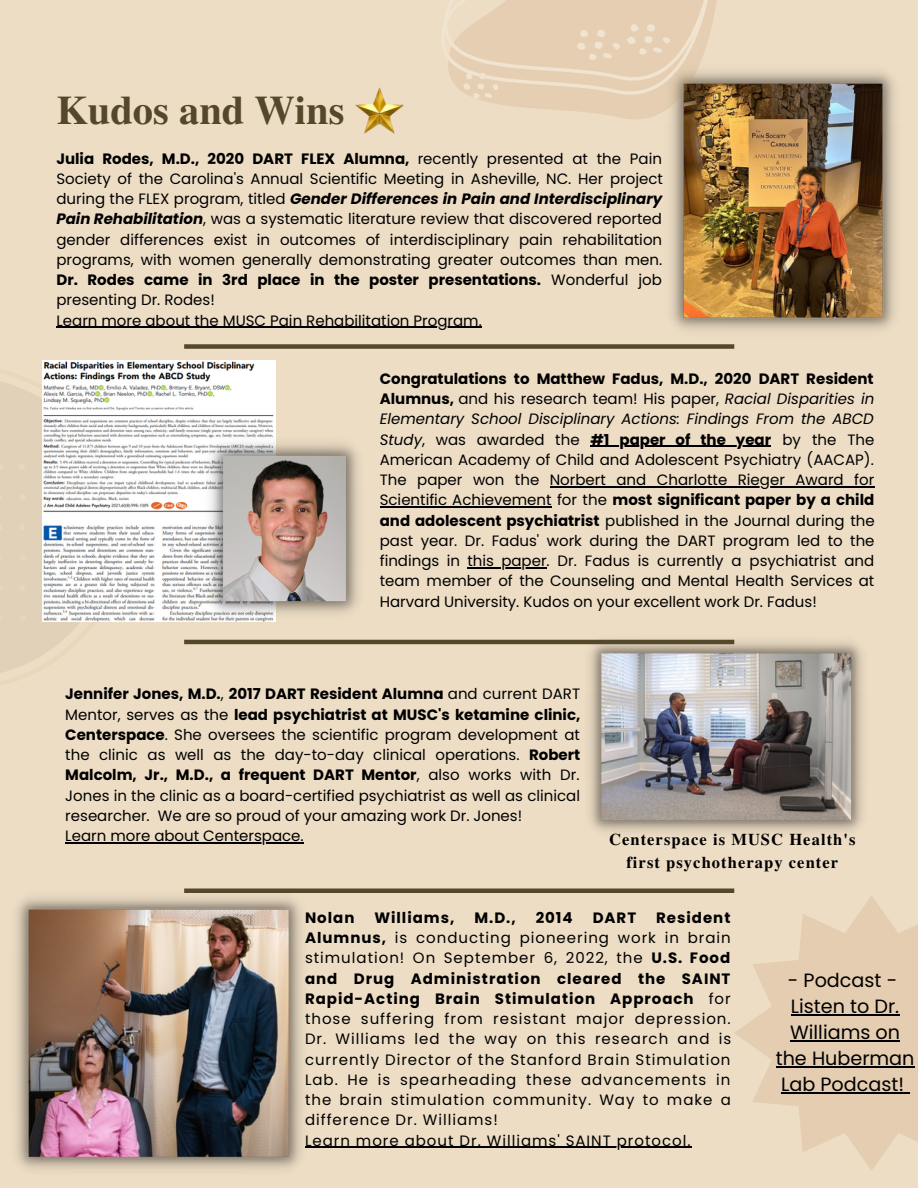
<style>
.page{position:relative;width:918px;height:1188px;background:#edddc5}
.page>*{position:absolute;margin:0;border:0;box-sizing:border-box;transform-origin:0 0}
.t1{font:700 40.5px "Te X Gyre Termes";color:#54482a}
.t2{font:19.2px/25.8px "Poppins";color:#000;text-align:center}
.t3{font:700 16.5px/22.5px "Te X Gyre Termes";letter-spacing:.065em;color:#000;text-align:center}
.t4{font:15px/20.2px "Poppins";color:#000}
.t5{font:15px/20.2px "Poppins";letter-spacing:.065em;color:#000}
.t6{font:700 15px "Poppins";letter-spacing:.065em;color:#000}
.s1{font-weight:700}
.s2{font-weight:700;font-style:italic}
.s3{font-style:italic}
</style>
<div class="page">
<svg style="left:0;top:382px;width:126px;height:291px"></svg>
<img style="left:581px;top:639px;width:282px;height:193px">
<img style="left:42px;top:360px;width:233px;height:261px">
<img style="left:200px;top:434px;width:159px;height:188px">
<img style="left:16px;top:897px;width:295px;height:272px">
<hr style="left:305px;top:1147px;width:386px;height:1px;background:#000">
<hr style="left:184px;top:640px;width:550px;height:4px;background:#54482a">
<div style="left:184px;top:888px;width:550px;height:5px;background:#54482a"></div>
<div style="left:184px;top:344px;width:550px;height:5px;background:#54482a"></div>
<img style="left:671px;top:71px;width:224px;height:259px">
<hr style="left:56px;top:327px;width:426px;height:1px;background:#000">
<svg style="left:671px;top:71px;width:102px;height:104px;background:#a7804b"></svg>
<svg style="left:448px;top:0;width:322px;height:153px;fill:#e5ceb2"></svg>
<img style="left:355px;top:87px;width:49px;height:47px">
<svg style="left:734px;top:896px;width:184px;height:275px;fill:#e4cdb0"></svg>
<hr style="left:65px;top:842px;width:239px;height:1px;background:#000">
<hr style="left:590px;top:446px;width:181px;height:1px;background:#000">
<hr style="left:550px;top:486px;width:324px;height:1px;background:#000">
<hr style="left:380px;top:506px;width:172px;height:2px;background:#000">
<hr style="left:467px;top:567px;width:80px;height:1px;background:#000">
<hr style="left:791px;top:1014px;width:108px;height:2px;background:#000">
<hr style="left:790px;top:1040px;width:110px;height:1px;background:#000">
<hr style="left:776px;top:1066px;width:139px;height:1px;background:#000">
<hr style="left:781px;top:1092px;width:123px;height:1px;background:#000">
<h1 class="t1" style="left:56px;top:79px;width:289px">Kudos and Wins</h1>
<p class="t4" style="left:56px;top:148px;width:608px"><span class="s1">Julia Rodes, M.D., 2020 DART FLEX Alumna,</span> recently presented at the Pain Society of the Carolina's Annual Scientific Meeting in Asheville, NC. Her project during the FLEX program, titled <span class="s2">Gender Differences in Pain and Interdisciplinary Pain Rehabilitation</span>, was a systematic literature review that discovered reported gender differences exist in outcomes of interdisciplinary pain rehabilitation programs, with women generally demonstrating greater outcomes than men.<br><span class="s1">Dr. Rodes came in 3rd place in the poster presentations.</span> Wonderful job presenting Dr. Rodes!<br>Learn more about the MUSC Pain Rehabilitation Program.</p>
<p class="t4" style="left:380px;top:368px;width:496px;text-align:justify"><span class="s1">Congratulations to Matthew Fadus, M.D., 2020 DART Resident Alumnus,</span> and his research team! His paper, <span class="s3">Racial Disparities in Elementary School Disciplinary Actions: Findings From the ABCD Study</span>, was awarded the <span class="s1">#1 paper of the year</span> by the The American Academy of Child and Adolescent Psychiatry (AACAP).<br>The paper won the Norbert and Charlotte Rieger Award for Scientific Achievement for the <span class="s1">most significant paper by a child and adolescent psychiatrist</span> published in the Journal during the past year. Dr. Fadus' work during the DART program led to the findings in this paper. Dr. Fadus is currently a psychiatrist and team member of the Counseling and Mental Health Services at Harvard University. Kudos on your excellent work Dr. Fadus!</p>
<p class="t4" style="left:65px;top:684px;width:517px"><span class="s1">Jennifer Jones, M.D.</span>, <span class="s1">2017 DART Resident Alumna</span> and current DART Mentor, serves as the <span class="s1">lead psychiatrist at MUSC's ketamine clinic, Centerspace</span>. She oversees the scientific program development at the clinic as well as the day-to-day clinical operations. <span class="s1">Robert Malcolm, Jr., M.D., a frequent DART Mentor</span>, also works with Dr.<br>Jones in the clinic as a board-certified psychiatrist as well as clinical researcher. We are so proud of your amazing work Dr. Jones!<br>Learn more about Centerspace.</p>
<p class="t3" style="left:609px;top:827px;width:248px">Centerspace is MUSC Health's first psychotherapy center</p>
<p class="t5" style="left:305px;top:908px;width:428px;text-indent:351px"><span class="s1">Resident Alumnus,</span> is conducting pioneering work in brain stimulation! On September 6, 2022, the <span class="s1">U.S. Food and Drug Administration cleared the SAINT Rapid-Acting Brain Stimulation Approach</span> for those suffering from resistant major depression.<br>Dr. Williams led the way on this research and is currently Director of the Stanford Brain Stimulation Lab. He is spearheading these advancements in the brain stimulation community. Way to make a difference Dr. Williams!<br>Learn more about Dr. Williams' SAINT protocol.</p>
<p class="t6" style="left:305px;top:907px;width:51px">Nolan</p>
<p class="t6" style="left:374px;top:907px;width:81px">Williams,</p>
<p class="t6" style="left:474px;top:907px;width:43px">M.D.,</p>
<p class="t6" style="left:536px;top:907px;width:39px">2014</p>
<p class="t6" style="left:593px;top:907px;width:45px">DART</p>
<p class="t2" style="left:776px;top:968px;width:140px">- Podcast -<br>Listen to Dr.<br>Williams on the Huberman<br>Lab Podcast!</p>
</div>
